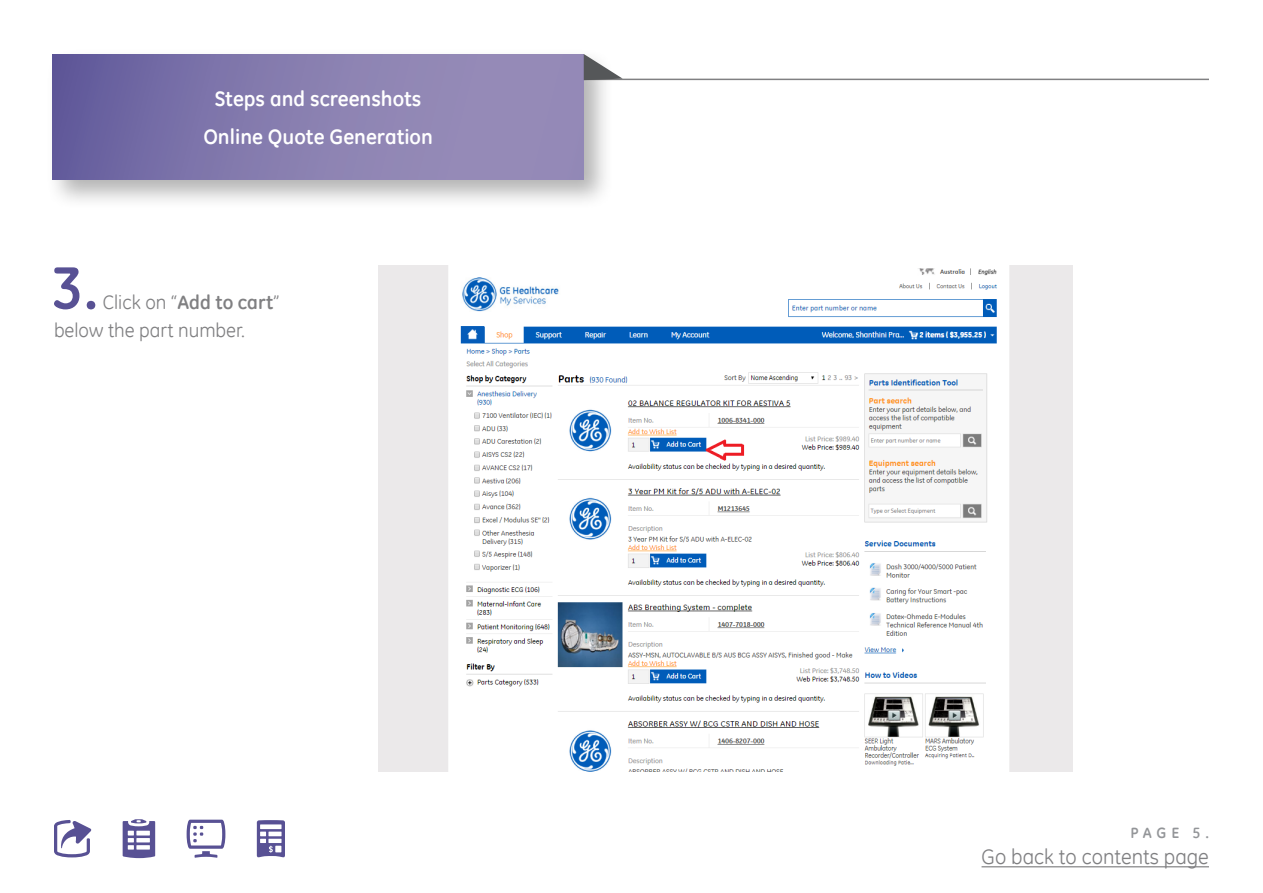
<style>
.page{position:relative;width:1263px;height:893px;background:#fff}
.page>*{position:absolute;margin:0;border:0;box-sizing:border-box;transform-origin:0 0}
.t1{font:700 60.9px "GE Inspira";color:#585194}
.t2{font:700 21px "GE Inspira";color:#fff}
.t3{font:21px "GE Inspira";color:#808082}
.contents{font:19.5px/28.5px "GE Inspira";color:#808082}
.t4{font:700 15px "GE Inspira";color:#939598}
.s1{font-weight:700}
</style>
<div class="page">
<svg style="left:54px;top:820px;width:37px;height:37px"></svg>
<svg style="left:123px;top:819px;width:32px;height:39px"></svg>
<svg style="left:257px;top:820px;width:28px;height:37px"></svg>
<svg style="left:187px;top:820px;width:38px;height:38px"></svg>
<hr style="left:981px;top:866px;width:228px;height:1px;background:#808082">
<img style="left:379px;top:266px;width:693px;height:505px">
<hr style="left:54px;top:79px;width:1155px;height:1px;background:#808082">
<div style="left:46px;top:47px;width:568px;height:163px;background:#000;opacity:.3"></div>
<div style="left:53px;top:54px;width:531px;height:125px;background:linear-gradient(to right,#6a63a0,#a094bd)"></div>
<svg style="left:584px;top:54px;width:39px;height:26px"></svg>
<p class="t2" style="left:215px;top:85px;width:208px">Steps and screenshots</p>
<p class="t2" style="left:203px;top:123px;width:231px">Online Quote Generation</p>
<p class="t1" style="left:51px;top:248px;width:48px">3.</p>
<p class="contents" style="left:54px;top:287px;width:227px;text-indent:49px">Click on “<span class="s1">Add to cart</span>” below the part number.</p>
<p class="t4" style="left:1130px;top:823px;width:80px">PAGE 5.</p>
<p class="t3" style="left:981px;top:843px;width:229px">Go back to contents page</p>
</div>
